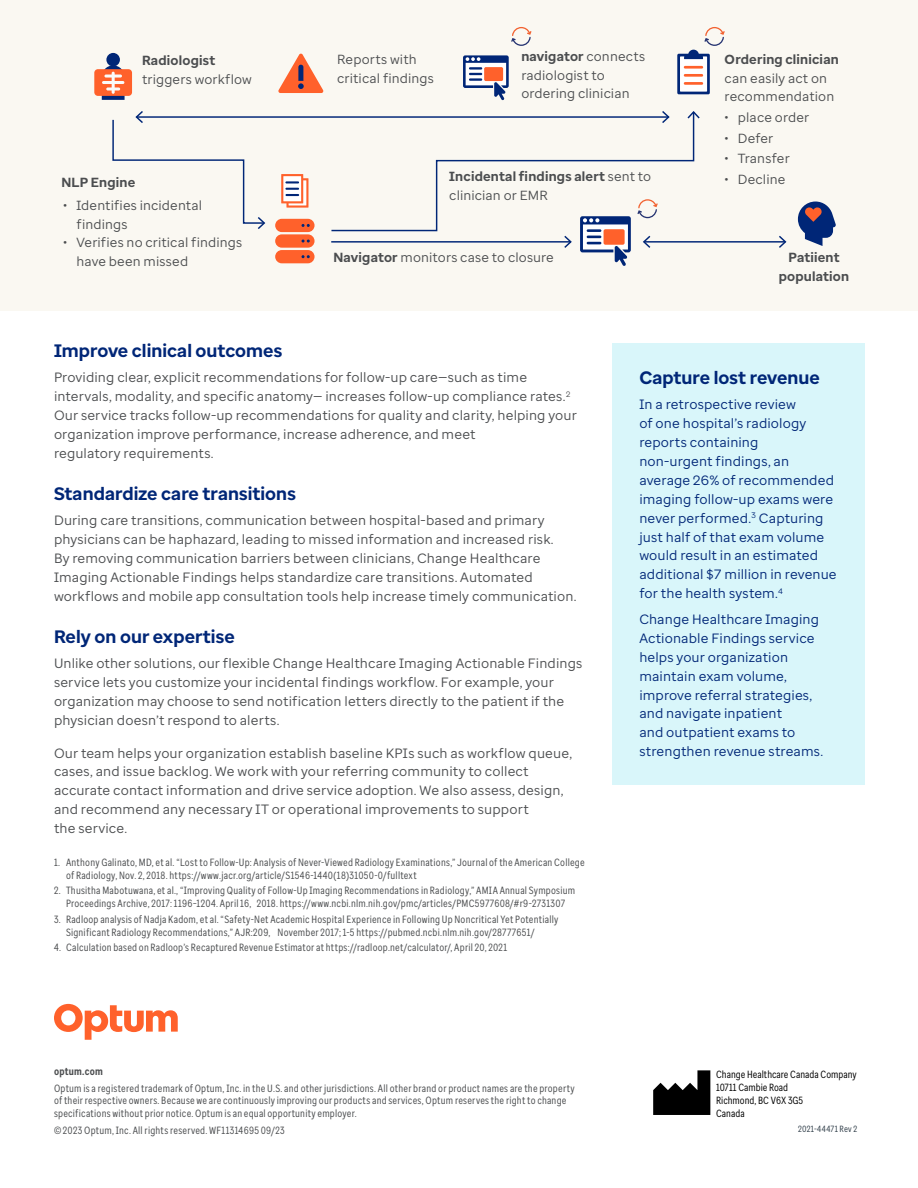
<style>
.page{position:relative;width:918px;height:1188px;background:#fff}
.page>*{position:absolute;margin:0;border:0;box-sizing:border-box;transform-origin:0 0}
.t1{font:700 18px "Optum Sans";letter-spacing:.005em;color:#002677}
.t2{font:13.5px/18.9px "Optum Sans";letter-spacing:.01em;color:#4b4d4f}
.t3{font:13.5px/18.9px "Optum Sans";letter-spacing:.01em;color:#002677}
.t4{font:13.2px/18.5px "Optum Sans";letter-spacing:.01em;color:#4b4d4f}
.t5{font:700 13.2px/18.5px "Optum Sans";letter-spacing:.015em;color:#4b4d4f}
.t6{font:10.5px/12.6px "Optum Sans Cond";letter-spacing:.02em;color:#4b4d4f}
.t7{font:700 10.5px "Optum Sans Cond";letter-spacing:.02em;color:#4b4d4f}
.t8{font:10.35px/13px "Optum Sans Cond";color:#000}
.t9{font:9px "Optum Sans Cond";letter-spacing:.035em;color:#303e49}
.s1{font-weight:700}
.s2{font-weight:400}
</style>
<div class="page">
<div style="left:0;top:0;width:918px;height:311px;background:#faf8f2"></div>
<svg style="left:653px;top:1070px;width:57px;height:45px"></svg>
<div style="left:612px;top:343px;width:253px;height:442px;background:#d9f6fa"></div>
<div style="left:275px;top:219px;width:40px;height:13px;background:#ff612b;border-radius:7px"></div>
<svg style="left:302px;top:224px;width:8px;height:3px"></svg>
<div style="left:275px;top:234px;width:40px;height:14px;background:#ff612b;border-radius:7px"></div>
<svg style="left:302px;top:240px;width:8px;height:3px"></svg>
<div style="left:275px;top:250px;width:40px;height:13px;background:#ff612b;border-radius:7px"></div>
<svg style="left:302px;top:255px;width:8px;height:3px"></svg>
<svg style="left:278px;top:54px;width:45px;height:39px"></svg>
<svg style="left:463px;top:55px;width:46px;height:45px"></svg>
<svg style="left:580px;top:232px;width:51px;height:34px"></svg>
<svg style="left:281px;top:174px;width:27px;height:34px"></svg>
<div style="left:106px;top:53px;width:14px;height:13px;background:#002677;border-radius:50%"></div>
<svg style="left:102px;top:65px;width:23px;height:35px"></svg>
<div style="left:94px;top:69px;width:38px;height:27px;background:#ff612b;border-radius:4px"></div>
<hr style="left:112px;top:72px;width:3px;height:22px;background:#fafafa;border-radius:2px">
<svg style="left:106px;top:87px;width:14px;height:4px"></svg>
<hr style="left:104px;top:75px;width:18px;height:3px;background:#fafafa;border-radius:2px">
<hr style="left:102px;top:81px;width:22px;height:3px;background:#fafafa;border-radius:2px">
<svg style="left:511px;top:27px;width:20px;height:19px"></svg>
<svg style="left:677px;top:27px;width:48px;height:67px"></svg>
<svg style="left:798px;top:202px;width:38px;height:44px"></svg>
<hr style="left:331px;top:241px;width:240px;height:2px;background:#002677">
<svg style="left:563px;top:235px;width:9px;height:13px"></svg>
<hr style="left:644px;top:241px;width:141px;height:2px;background:#002677">
<svg style="left:643px;top:235px;width:9px;height:13px"></svg>
<svg style="left:777px;top:235px;width:10px;height:13px"></svg>
<hr style="left:136px;top:116px;width:533px;height:2px;background:#002677">
<svg style="left:112px;top:111px;width:154px;height:118px"></svg>
<svg style="left:330px;top:111px;width:365px;height:121px"></svg>
<svg style="left:686px;top:111px;width:14px;height:9px"></svg>
<svg style="left:54px;top:1004px;width:124px;height:36px"></svg>
<p class="t5" style="left:142px;top:51px;width:75px">Radiologist</p>
<p class="t4" style="left:142px;top:70px;width:111px">triggers workflow</p>
<p class="t5" style="left:61px;top:173px;width:76px">NLP Engine</p>
<p class="t4" style="left:77px;top:196px;width:127px;text-indent:-13px">• Identifies incidental findings</p>
<p class="t4" style="left:77px;top:233px;width:167px;text-indent:-13px">• Verifies no critical findings have been missed</p>
<p class="t4" style="left:337px;top:50px;width:98px">Reports with critical findings</p>
<p class="t4" style="left:521px;top:47px;width:125px"><span class="s1">navigator</span> connects radiologist to ordering clinician</p>
<p class="t5" style="left:449px;top:167px;width:203px">Incidental findings alert <span class="s2">sent to clinician or EMR</span></p>
<p class="t5" style="left:725px;top:50px;width:116px">Ordering clinician</p>
<p class="t4" style="left:725px;top:69px;width:111px">can easily act on recommendation</p>
<p class="t4" style="left:725px;top:108px;width:86px">• place order</p>
<p class="t4" style="left:725px;top:129px;width:50px">• Defer</p>
<p class="t4" style="left:725px;top:149px;width:67px">• Transfer</p>
<p class="t4" style="left:725px;top:170px;width:62px">• Decline</p>
<p class="t4" style="left:333px;top:248px;width:222px"><span class="s1">Navigator</span> monitors case to closure</p>
<p class="t5" style="left:779px;top:248px;width:72px;text-align:center">Patiient population</p>
<h1 class="t1" style="left:54px;top:339px;width:230px">Improve clinical outcomes</h1>
<p class="t2" style="left:54px;top:368px;width:524px">Providing clear, explicit recommendations for follow-up care—such as time intervals, modality, and specific anatomy— increases follow-up compliance rates.<sup>2<br></sup>Our service tracks follow-up recommendations for quality and clarity, helping your organization improve performance, increase adherence, and meet<br>regulatory requirements.</p>
<h1 class="t1" style="left:54px;top:482px;width:243px">Standardize care transitions</h1>
<p class="t2" style="left:54px;top:511px;width:524px">During care transitions, communication between hospital-based and primary physicians can be haphazard, leading to missed information and increased risk.<br>By removing communication barriers between clinicians, Change Healthcare Imaging Actionable Findings helps standardize care transitions. Automated workflows and mobile app consultation tools help increase timely communication.</p>
<h1 class="t1" style="left:54px;top:625px;width:182px">Rely on our expertise</h1>
<p class="t2" style="left:54px;top:654px;width:530px">Unlike other solutions, our flexible Change Healthcare Imaging Actionable Findings service lets you customize your incidental findings workflow. For example, your organization may choose to send notification letters directly to the patient if the physician doesn’t respond to alerts.</p>
<p class="t2" style="left:54px;top:743px;width:520px">Our team helps your organization establish baseline KPIs such as workflow queue, cases, and issue backlog. We work with your referring community to collect accurate contact information and drive service adoption. We also assess, design, and recommend any necessary IT or operational improvements to support<br>the service.</p>
<p class="t6" style="left:66px;top:856px;width:520px;text-indent:-12px">1. Anthony Galinato, MD, et al. “Lost to Follow-Up: Analysis of Never-Viewed Radiology Examinations,” Journal of the American College of Radiology, Nov. 2, 2018. https://www.jacr.org/article/S1546-1440(18)31050-0/fulltext</p>
<p class="t6" style="left:54px;top:884px;width:523px;text-align:center">2. Thusitha Mabotuwana, et al., “Improving Quality of Follow-Up Imaging Recommendations in Radiology,” AMIA Annual Symposium<br>Proceedings Archive, 2017: 1196–1204. April 16, 2018. https://www.ncbi.nlm.nih.gov/pmc/articles/PMC5977608/#r9-2731307</p>
<p class="t6" style="left:66px;top:913px;width:494px;text-indent:-12px">3. Radloop analysis of Nadja Kadom, et al. “Safety-Net Academic Hospital Experience in Following Up Noncritical Yet Potentially<br>Significant Radiology Recommendations,” AJR:209, November 2017; 1-5 https://pubmed.ncbi.nlm.nih.gov/28777651/</p>
<p class="t6" style="left:54px;top:941px;width:455px">4. Calculation based on Radloop’s Recaptured Revenue Estimator at https://radloop.net/calculator/, April 20, 2021</p>
<p class="t7" style="left:54px;top:1064px;width:50px">optum.com</p>
<p class="t6" style="left:54px;top:1082px;width:522px">Optum is a registered trademark of Optum, Inc. in the U.S. and other jurisdictions. All other brand or product names are the property of their respective owners. Because we are continuously improving our products and services, Optum reserves the right to change specifications without prior notice. Optum is an equal opportunity employer.</p>
<p class="t6" style="left:54px;top:1124px;width:232px">© 2023 Optum, Inc. All rights reserved. WF11314695 09/23</p>
<h1 class="t1" style="left:639px;top:366px;width:182px">Capture lost revenue</h1>
<p class="t3" style="left:639px;top:395px;width:199px">In a retrospective review<br>of one hospital’s radiology reports containing<br>non-urgent findings, an average 26% of recommended imaging follow-up exams were never performed.<sup>3</sup> Capturing just half of that exam volume would result in an estimated additional $7 million in revenue for the health system.<sup>4</sup></p>
<p class="t3" style="left:639px;top:610px;width:185px">Change Healthcare Imaging<br>Actionable Findings service helps your organization maintain exam volume, improve referral strategies, and navigate inpatient<br>and outpatient exams to strengthen revenue streams.</p>
<p class="t8" style="left:716px;top:1068px;width:142px">Change Healthcare Canada Company<br>10711 Cambie Road<br>Richmond, BC V6X 3G5<br>Canada</p>
<p class="t9" style="left:798px;top:1123px;width:61px">2021-44471 Rev 2</p>
</div>
